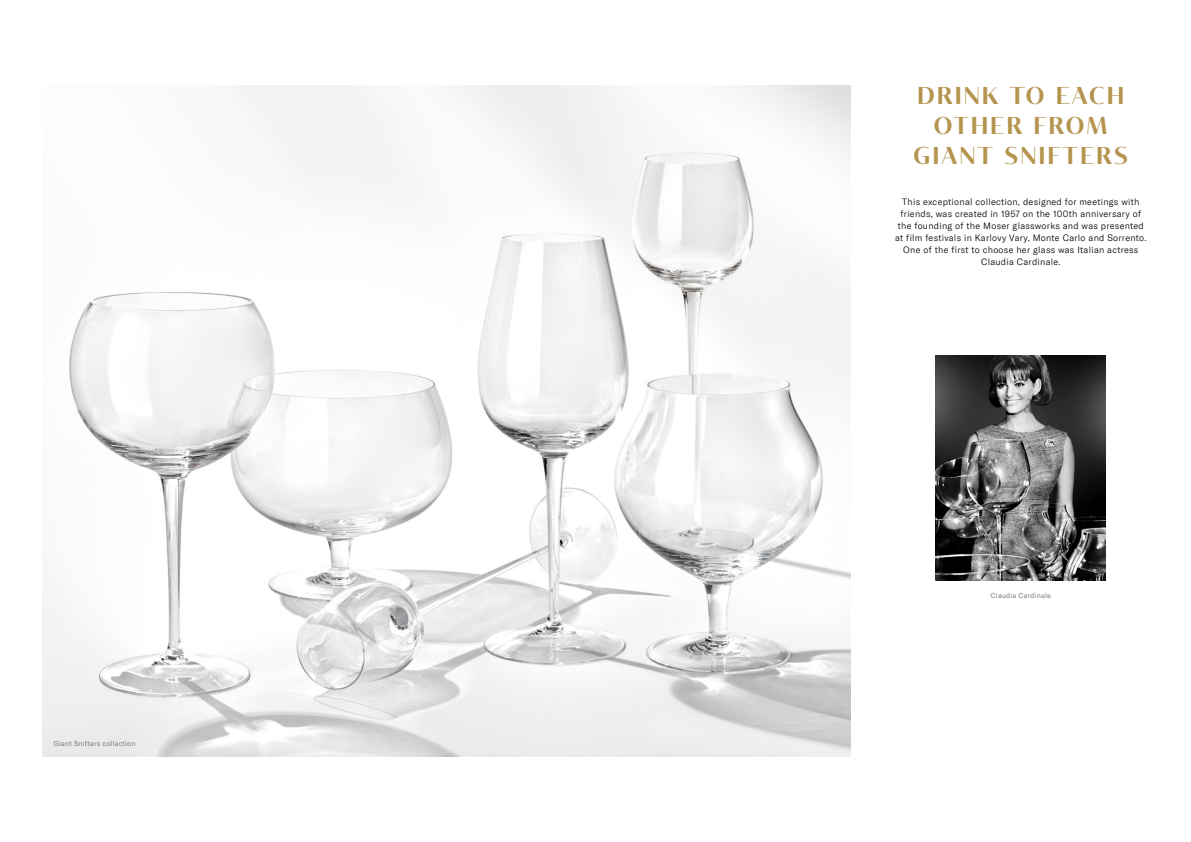
<style>
.page{position:relative;width:1191px;height:842px;background:#fff}
.page>*{position:absolute;margin:0;border:0;box-sizing:border-box;transform-origin:0 0}
.t1{font:600 24px/30px "Tabac Glam G2";letter-spacing:.1em;color:#b5944f;text-align:center}
.t2{font:300 9px/12px "GT America";letter-spacing:.03em;color:#000;text-align:center}
.t3{font:300 7px "GT America";letter-spacing:.03em;color:#646363}
</style>
<div class="page">
<img style="left:43px;top:85px;width:807px;height:672px">
<img style="left:935px;top:355px;width:171px;height:226px">
<p class="t3" style="left:54px;top:739px;width:83px">Giant Snifters collection</p>
<h1 class="t1" style="left:913px;top:80px;width:216px">DRINK TO EACH<br>OTHER FROM<br>GIANT SNIFTERS</h1>
<p class="t2" style="left:895px;top:195px;width:253px">This exceptional collection, designed for meetings with friends, was created in 1957 on the 100th anniversary of the founding of the Moser glassworks and was presented at film festivals in Karlovy Vary, Monte Carlo and Sorrento.<br>One of the first to choose her glass was Italian actress Claudia Cardinale.</p>
<p class="t3" style="left:990px;top:591px;width:62px">Claudia Cardinale</p>
</div>
